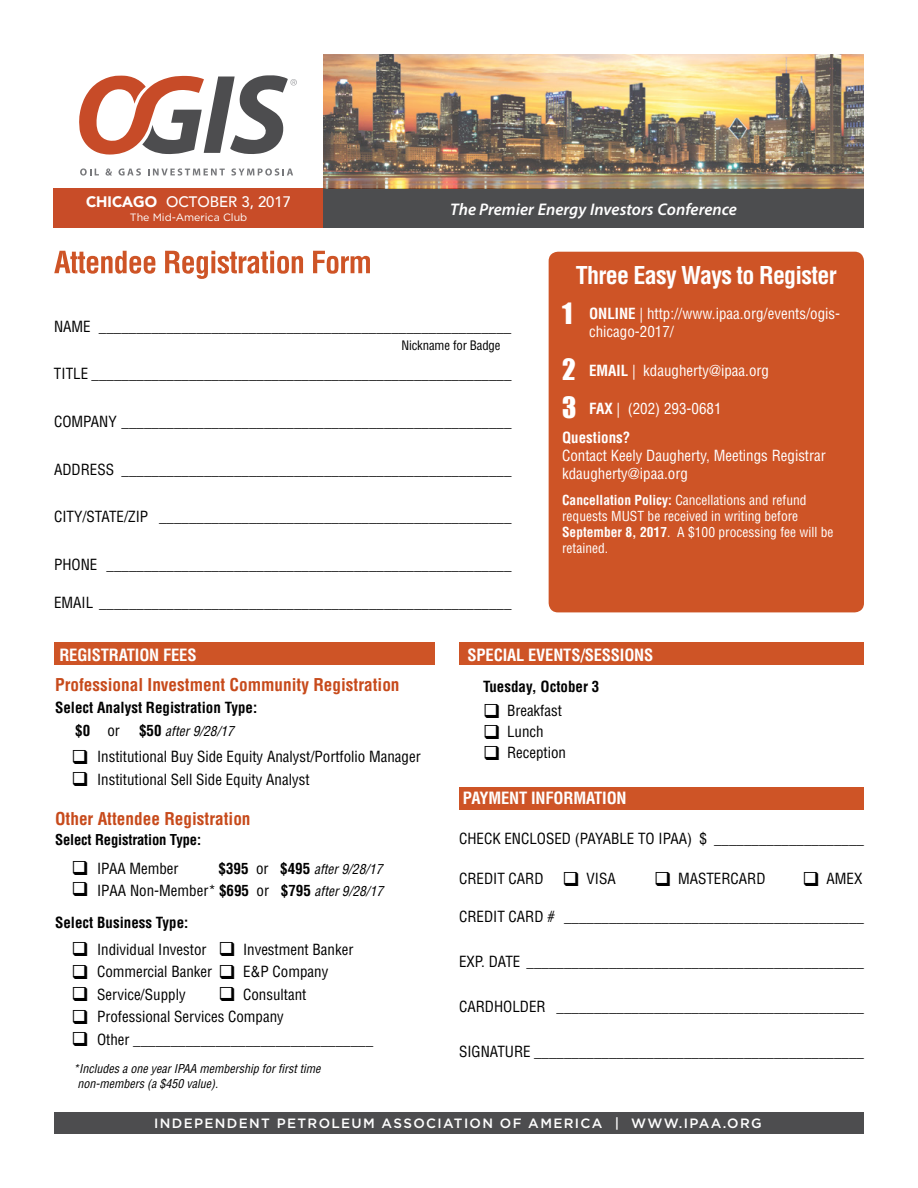
<style>
.page{position:relative;width:918px;height:1188px;background:#fff}
.page>*{position:absolute;margin:0;border:0;box-sizing:border-box;transform-origin:0 0}
.t1{font:700 condensed 24px "Helvetica LT Std";letter-spacing:-.03em;color:#fff}
.t2{font:700 condensed 17.25px "Helvetica LT Std";color:#c74a1b}
.t3{font:italic 600 16.8px "Myriad Pro";color:#fff}
.t4{font:700 condensed 16.5px "Helvetica LT Std";letter-spacing:-.01em;color:#fff}
.t5{font:500 15.15px "Avenir";color:#fff}
.t6{font:condensed 15px "Helvetica LT Std";color:#000}
.t7{font:condensed 15px/18px "Helvetica LT Std";color:#fff}
.t8{font:700 condensed 15px/22.4px "Helvetica LT Std";color:#000}
.t9{font:700 condensed 14.7px "Helvetica LT Std";letter-spacing:-.01em;color:#000}
.t10{font:condensed 13.5px/15.8px "Helvetica LT Std";color:#fff}
.t11{font:500 13.5px "Gotham";letter-spacing:.1em;color:#fff}
.t12{font:italic condensed 13.5px "Helvetica LT Std";color:#000}
.t13{font:condensed 12.75px "Helvetica LT Std";letter-spacing:-.01em;color:#000}
.t14{font:italic condensed 12px/15px "Helvetica LT Std";color:#000}
.t15{font:10.65px "Gotham";color:#fff}
.s1{font-weight:900}
.s2{font-family:"Impact";font-stretch:normal;font-size:27px}
.s3{font-weight:700}
.s4{font-weight:400}
.s5{font-weight:700;font-style:normal;font-size:15px}
.s6{font-style:normal;font-size:15px}
.s7{font-weight:400;font-style:italic;font-size:13.5px}
</style>
<div class="page">
<div style="left:549px;top:252px;width:315px;height:360px;background:#ce5426;border-radius:9px"></div>
<svg style="left:54px;top:251px;width:316px;height:28px"></svg>
<div style="left:54px;top:1113px;width:810px;height:21px;background:#4d4d4f"></div>
<svg style="left:79px;top:75px;width:218px;height:80px"></svg>
<svg style="left:80px;top:168px;width:19px;height:8px"></svg>
<svg style="left:106px;top:168px;width:6px;height:8px"></svg>
<svg style="left:119px;top:168px;width:22px;height:8px"></svg>
<svg style="left:148px;top:168px;width:77px;height:8px"></svg>
<svg style="left:231px;top:168px;width:62px;height:8px"></svg>
<div style="left:53px;top:188px;width:270px;height:40px;background:#c84c28"></div>
<div style="left:323px;top:188px;width:541px;height:40px;background:#4c4d4f"></div>
<div style="left:54px;top:643px;width:380px;height:22px;background:#ce5426"></div>
<div style="left:459px;top:643px;width:405px;height:22px;background:#ce5426"></div>
<div style="left:459px;top:787px;width:405px;height:23px;background:#ce5426"></div>
<img style="left:324px;top:54px;width:540px;height:134px">
<p class="t5" style="left:86px;top:189px;width:207px"><span class="s1">CHICAGO</span> OCTOBER 3, 2017</p>
<p class="t15" style="left:130px;top:210px;width:119px">The Mid-America Club</p>
<p class="t3" style="left:450px;top:198px;width:288px">The Premier Energy Investors Conference</p>
<p class="t6" style="left:54px;top:317px;width:459px">NAME _______________________________________________________</p>
<p class="t6" style="left:54px;top:364px;width:459px">TITLE ________________________________________________________</p>
<p class="t6" style="left:54px;top:412px;width:459px">COMPANY ____________________________________________________</p>
<p class="t6" style="left:54px;top:460px;width:459px">ADDRESS ____________________________________________________</p>
<p class="t6" style="left:54px;top:508px;width:459px">CITY/STATE/ZIP _______________________________________________</p>
<p class="t6" style="left:54px;top:555px;width:459px">PHONE ______________________________________________________</p>
<p class="t6" style="left:54px;top:593px;width:459px">EMAIL _______________________________________________________</p>
<p class="t13" style="left:401px;top:338px;width:101px">Nickname for Badge</p>
<h1 class="t1" style="left:576px;top:260px;width:262px">Three Easy Ways to Register</h1>
<p class="t7" style="left:589px;top:305px;width:253px;text-indent:-27px"><span class="s2">1</span> <span class="s3">ONLINE</span> | http://www.ipaa.org/events/ogis&shy;chicago-2017/</p>
<p class="t7" style="left:562px;top:361px;width:208px"><span class="s2">2</span> <span class="s3">EMAIL</span> | kdaugherty@ipaa.org</p>
<p class="t7" style="left:562px;top:394px;width:161px;line-height:28.8px"><span class="s2">3</span> <span class="s3">FAX</span> | (202) 293-0681<br><span class="s3">Questions?</span></p>
<p class="t7" style="left:562px;top:446px;width:265px">Contact Keely Daugherty, Meetings Registrar kdaugherty@ipaa.org</p>
<p class="t10" style="left:562px;top:492px;width:273px"><span class="s3">Cancellation Policy:</span> Cancellations and refund requests MUST be received in writing before <span class="s3">September 8, 2017</span>. A $100 processing fee will be retained.</p>
<p class="t4" style="left:59px;top:644px;width:139px">REGISTRATION FEES</p>
<p class="t2" style="left:55px;top:674px;width:346px">Professional Investment Community Registration</p>
<p class="t8" style="left:75px;top:697px;width:183px;text-indent:-20px">Select Analyst Registration Type: $0 <span class="s4">or</span></p>
<p class="t12" style="left:139px;top:722px;width:96px"><span class="s5">$50</span> after 9/28/17</p>
<p class="t6" style="left:72px;top:748px;width:351px">❑ Institutional Buy Side Equity Analyst/Portfolio Manager</p>
<p class="t6" style="left:72px;top:770px;width:239px">❑ Institutional Sell Side Equity Analyst</p>
<p class="t2" style="left:55px;top:808px;width:197px">Other Attendee Registration</p>
<p class="t9" style="left:55px;top:831px;width:148px">Select Registration Type:</p>
<p class="t6" style="left:72px;top:859px;width:109px">❑ IPAA Member</p>
<p class="t12" style="left:219px;top:860px;width:166px"><span class="s5">$395</span> <span class="s6">or</span> <span class="s5">$495</span> after 9/28/17</p>
<p class="t8" style="left:55px;top:875px;width:330px;line-height:31.5px;text-indent:16px">❑ <span class="s4">IPAA Non-Member*</span> $695 <span class="s4">or</span> $795 <span class="s7">after 9/28/17<br></span>Select Business Type:</p>
<p class="t6" style="left:72px;top:940px;width:283px">❑ Individual Investor ❑ Investment Banker</p>
<p class="t6" style="left:72px;top:962px;width:258px">❑ Commercial Banker ❑ E&amp;P Company</p>
<p class="t6" style="left:72px;top:985px;width:116px">❑ Service/Supply</p>
<p class="t6" style="left:219px;top:985px;width:89px">❑ Consultant</p>
<p class="t6" style="left:72px;top:1007px;width:214px">❑ Professional Services Company</p>
<p class="t6" style="left:72px;top:1030px;width:303px">❑ Other ________________________________</p>
<p class="t14" style="left:78px;top:1061px;width:244px;text-indent:-4px">*Includes a one year IPAA membership for first time non-members (a $450 value).</p>
<p class="t4" style="left:468px;top:644px;width:187px">SPECIAL EVENTS/SESSIONS</p>
<p class="t8" style="left:483px;top:676px;width:118px">Tuesday, October 3</p>
<p class="t6" style="left:483px;top:701px;width:80px">❑ Breakfast</p>
<p class="t6" style="left:483px;top:722px;width:62px">❑ Lunch</p>
<p class="t6" style="left:483px;top:743px;width:85px">❑ Reception</p>
<p class="t4" style="left:463px;top:788px;width:165px">PAYMENT INFORMATION</p>
<p class="t6" style="left:459px;top:829px;width:406px">CHECK ENCLOSED (PAYABLE TO IPAA) $ ____________________</p>
<p class="t6" style="left:459px;top:869px;width:158px">CREDIT CARD ❑ VISA</p>
<p class="t6" style="left:654px;top:869px;width:113px">❑ MASTERCARD</p>
<p class="t6" style="left:802px;top:869px;width:61px">❑ AMEX</p>
<p class="t6" style="left:459px;top:908px;width:406px">CREDIT CARD # ________________________________________</p>
<p class="t6" style="left:459px;top:953px;width:406px">EXP. DATE _____________________________________________</p>
<p class="t6" style="left:459px;top:998px;width:406px">CARDHOLDER _________________________________________</p>
<p class="t6" style="left:459px;top:1043px;width:406px">SIGNATURE ____________________________________________</p>
<p class="t11" style="left:154px;top:1114px;width:609px">INDEPENDENT PETROLEUM ASSOCIATION OF AMERICA | WWW.IPAA.ORG</p>
</div>
